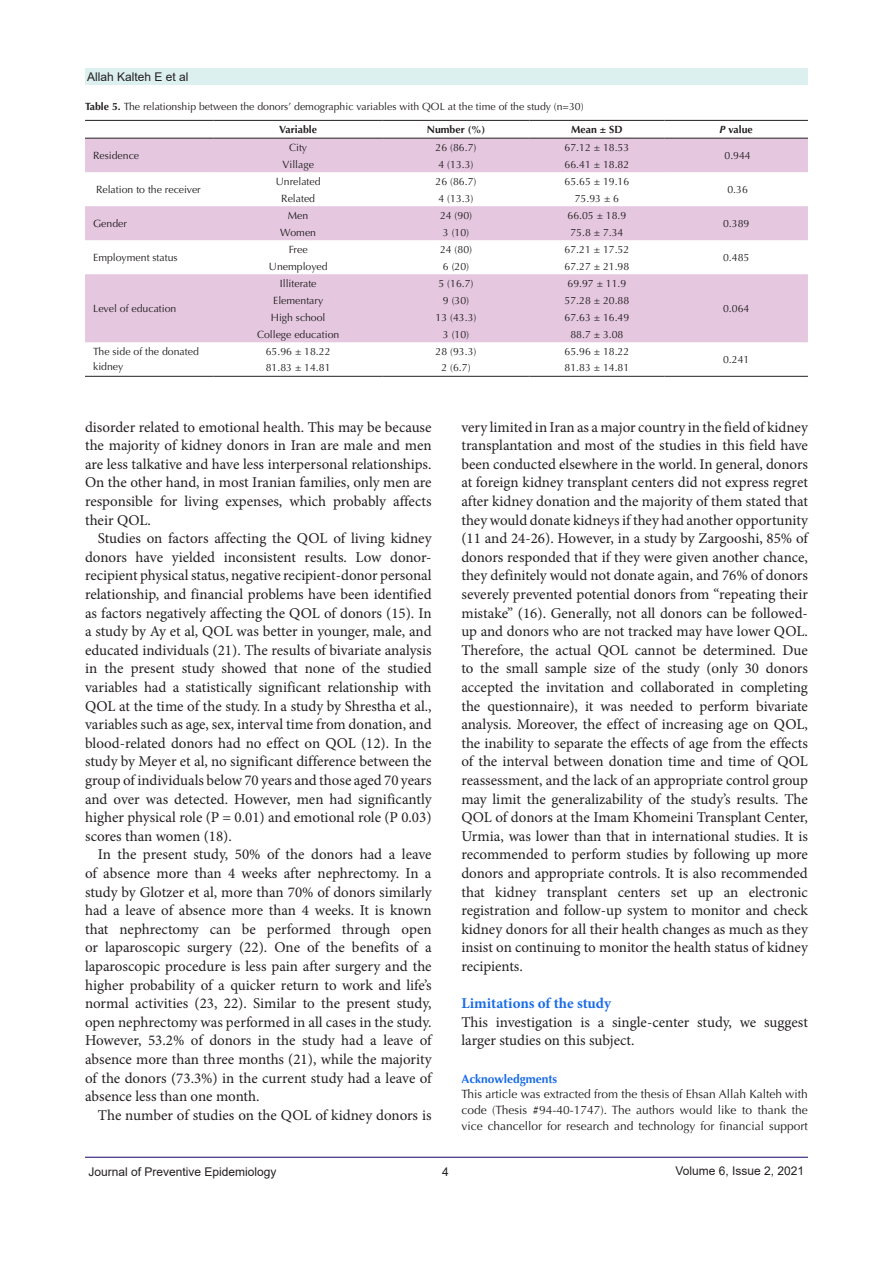
<style>
.page{position:relative;width:893px;height:1263px;background:#fff}
.page>*{position:absolute;margin:0;border:0;box-sizing:border-box;transform-origin:0 0}
.t1{font:15px/18.6px "Minion Pro";color:#231f20;text-align:justify}
.t2{font:700 15px "Minion Pro";color:#196ce8}
.t3{font:12px/15.8px "Optima LT Std";color:#231f20;text-align:justify}
.t4{font:12px "Arial";color:#231f20}
.t5{font:700 12px "Optima LT Std";color:#196ce8}
.t6{font:10.5px/15px "Optima LT Std";color:#231f20}
.t7{font:700 10.5px "Optima LT Std";color:#231f20}
.s1{font-weight:700}
.s2{font-style:italic}
</style>
<div class="page">
<div style="left:85px;top:69px;width:723px;height:16px;background:#dcf0f0"></div>
<hr style="left:85px;top:1157px;width:723px;height:1px;background:#190066">
<svg style="left:85px;top:139px;width:723px;height:203px;fill:#e5c8e0"></svg>
<hr style="left:85px;top:120px;width:129px;height:1px;background:#231f20">
<hr style="left:214px;top:120px;width:169px;height:1px;background:#231f20">
<hr style="left:383px;top:120px;width:146px;height:1px;background:#231f20">
<hr style="left:529px;top:120px;width:135px;height:1px;background:#231f20">
<hr style="left:664px;top:120px;width:144px;height:1px;background:#231f20">
<hr style="left:85px;top:138px;width:129px;height:1px;background:#231f20">
<hr style="left:214px;top:138px;width:169px;height:1px;background:#231f20">
<hr style="left:383px;top:138px;width:146px;height:1px;background:#231f20">
<hr style="left:529px;top:138px;width:135px;height:1px;background:#231f20">
<hr style="left:664px;top:138px;width:144px;height:1px;background:#231f20">
<hr style="left:85px;top:376px;width:129px;height:1px;background:#231f20">
<hr style="left:214px;top:376px;width:169px;height:1px;background:#231f20">
<hr style="left:383px;top:376px;width:146px;height:1px;background:#231f20">
<hr style="left:529px;top:376px;width:135px;height:1px;background:#231f20">
<hr style="left:664px;top:376px;width:144px;height:1px;background:#231f20">
<p class="t4" style="left:87px;top:69px;width:103px">Allah Kalteh E et al</p>
<p class="t6" style="left:85px;top:99px;width:500px"><span class="s1">Table 5.</span> The relationship between the donors’ demographic variables with QOL at the time of the study (n=30)</p>
<p class="t7" style="left:279px;top:123px;width:39px">Variable</p>
<p class="t7" style="left:427px;top:123px;width:60px">Number (%)</p>
<p class="t7" style="left:571px;top:123px;width:53px">Mean ± SD</p>
<p class="t7" style="left:720px;top:123px;width:35px"><span class="s2">P</span> value</p>
<p class="t6" style="left:93px;top:148px;width:48px">Residence</p>
<p class="t6" style="left:289px;top:140px;width:20px">City</p>
<p class="t6" style="left:436px;top:140px;width:42px">26 (86.7)</p>
<p class="t6" style="left:565px;top:140px;width:66px">67.12 ± 18.53</p>
<p class="t6" style="left:724px;top:148px;width:28px">0.944</p>
<p class="t6" style="left:282px;top:157px;width:33px">Village</p>
<p class="t6" style="left:439px;top:157px;width:37px">4 (13.3)</p>
<p class="t6" style="left:565px;top:157px;width:66px">66.41 ± 18.82</p>
<p class="t6" style="left:96px;top:182px;width:106px">Relation to the receiver</p>
<p class="t6" style="left:93px;top:216px;width:35px">Gender</p>
<p class="t6" style="left:93px;top:250px;width:86px">Employment status</p>
<p class="t6" style="left:93px;top:301px;width:85px">Level of education</p>
<p class="t6" style="left:276px;top:174px;width:46px">Unrelated</p>
<p class="t6" style="left:436px;top:174px;width:42px">26 (86.7)</p>
<p class="t6" style="left:565px;top:174px;width:66px">65.65 ± 19.16</p>
<p class="t6" style="left:281px;top:191px;width:35px">Related</p>
<p class="t6" style="left:439px;top:191px;width:37px">4 (13.3)</p>
<p class="t6" style="left:575px;top:191px;width:46px">75.93 ± 6</p>
<p class="t6" style="left:288px;top:208px;width:22px">Men</p>
<p class="t6" style="left:440px;top:208px;width:34px">24 (90)</p>
<p class="t6" style="left:567px;top:208px;width:60px">66.05 ± 18.9</p>
<p class="t6" style="left:280px;top:225px;width:37px">Women</p>
<p class="t6" style="left:443px;top:225px;width:28px">3 (10)</p>
<p class="t6" style="left:570px;top:225px;width:55px">75.8 ± 7.34</p>
<p class="t6" style="left:289px;top:242px;width:20px">Free</p>
<p class="t6" style="left:440px;top:242px;width:34px">24 (80)</p>
<p class="t6" style="left:565px;top:242px;width:66px">67.21 ± 17.52</p>
<p class="t6" style="left:269px;top:259px;width:60px">Unemployed</p>
<p class="t6" style="left:443px;top:259px;width:28px">6 (20)</p>
<p class="t6" style="left:565px;top:259px;width:66px">67.27 ± 21.98</p>
<p class="t6" style="left:280px;top:276px;width:38px">Illiterate</p>
<p class="t6" style="left:439px;top:276px;width:37px">5 (16.7)</p>
<p class="t6" style="left:567px;top:276px;width:60px">69.97 ± 11.9</p>
<p class="t6" style="left:273px;top:293px;width:52px">Elementary</p>
<p class="t6" style="left:443px;top:293px;width:28px">9 (30)</p>
<p class="t6" style="left:565px;top:293px;width:66px">57.28 ± 20.88</p>
<p class="t6" style="left:271px;top:310px;width:56px">High school</p>
<p class="t6" style="left:436px;top:310px;width:42px">13 (43.3)</p>
<p class="t6" style="left:565px;top:310px;width:66px">67.63 ± 16.49</p>
<p class="t6" style="left:257px;top:327px;width:84px">College education</p>
<p class="t6" style="left:443px;top:327px;width:28px">3 (10)</p>
<p class="t6" style="left:570px;top:327px;width:55px">88.7 ± 3.08</p>
<p class="t6" style="left:93px;top:345px;width:107px">The side of the donated kidney</p>
<p class="t6" style="left:266px;top:344px;width:66px">65.96 ± 18.22</p>
<p class="t6" style="left:436px;top:344px;width:42px">28 (93.3)</p>
<p class="t6" style="left:565px;top:344px;width:66px">65.96 ± 18.22</p>
<p class="t6" style="left:266px;top:361px;width:66px">81.83 ± 14.81</p>
<p class="t6" style="left:441px;top:361px;width:31px">2 (6.7)</p>
<p class="t6" style="left:565px;top:361px;width:66px">81.83 ± 14.81</p>
<p class="t6" style="left:727px;top:182px;width:22px">0.36</p>
<p class="t6" style="left:723px;top:216px;width:28px">0.389</p>
<p class="t6" style="left:723px;top:250px;width:28px">0.485</p>
<p class="t6" style="left:723px;top:301px;width:28px">0.064</p>
<p class="t6" style="left:723px;top:352px;width:28px">0.241</p>
<p class="t1" style="left:85px;top:417px;width:348px">disorder related to emotional health. This may be because the majority of kidney donors in Iran are male and men are less talkative and have less interpersonal relationships.<br>On the other hand, in most Iranian families, only men are responsible for living expenses, which probably affects their QOL.</p>
<p class="t1" style="left:85px;top:529px;width:348px;text-indent:13px">Studies on factors affecting the QOL of living kidney donors have yielded inconsistent results. Low donor&shy;recipient physical status, negative recipient-donor personal relationship, and financial problems have been identified as factors negatively affecting the QOL of donors (15). In a study by Ay et al, QOL was better in younger, male, and educated individuals (21). The results of bivariate analysis in the present study showed that none of the studied variables had a statistically significant relationship with QOL at the time of the study. In a study by Shrestha et al., variables such as age, sex, interval time from donation, and blood-related donors had no effect on QOL (12). In the study by Meyer et al, no significant difference between the group of individuals below 70 years and those aged 70 years and over was detected. However, men had significantly higher physical role (P = 0.01) and emotional role (P 0.03) scores than women (18).</p>
<p class="t1" style="left:85px;top:845px;width:348px;text-indent:13px">In the present study, 50% of the donors had a leave of absence more than 4 weeks after nephrectomy. In a study by Glotzer et al, more than 70% of donors similarly had a leave of absence more than 4 weeks. It is known that nephrectomy can be performed through open or laparoscopic surgery (22). One of the benefits of a laparoscopic procedure is less pain after surgery and the higher probability of a quicker return to work and life’s normal activities (23, 22). Similar to the present study, open nephrectomy was performed in all cases in the study.<br>However, 53.2% of donors in the study had a leave of absence more than three months (21), while the majority of the donors (73.3%) in the current study had a leave of absence less than one month.</p>
<p class="t1" style="left:98px;top:1106px;width:335px">The number of studies on the QOL of kidney donors is</p>
<p class="t1" style="left:461px;top:417px;width:348px">very limited in Iran as a major country in the field of kidney transplantation and most of the studies in this field have been conducted elsewhere in the world. In general, donors at foreign kidney transplant centers did not express regret after kidney donation and the majority of them stated that they would donate kidneys if they had another opportunity (11 and 24-26). However, in a study by Zargooshi, 85% of donors responded that if they were given another chance, they definitely would not donate again, and 76% of donors severely prevented potential donors from “repeating their mistake” (16). Generally, not all donors can be followed&shy;up and donors who are not tracked may have lower QOL.<br>Therefore, the actual QOL cannot be determined. Due to the small sample size of the study (only 30 donors accepted the invitation and collaborated in completing the questionnaire), it was needed to perform bivariate analysis. Moreover, the effect of increasing age on QOL, the inability to separate the effects of age from the effects of the interval between donation time and time of QOL reassessment, and the lack of an appropriate control group may limit the generalizability of the study’s results. The QOL of donors at the Imam Khomeini Transplant Center, Urmia, was lower than that in international studies. It is recommended to perform studies by following up more donors and appropriate controls. It is also recommended that kidney transplant centers set up an electronic registration and follow-up system to monitor and check kidney donors for all their health changes as much as they insist on continuing to monitor the health status of kidney recipients.</p>
<p class="t2" style="left:461px;top:993px;width:151px">Limitations of the study</p>
<p class="t1" style="left:461px;top:1013px;width:348px">This investigation is a single-center study, we suggest larger studies on this subject.</p>
<p class="t5" style="left:461px;top:1071px;width:97px">Acknowledgments</p>
<p class="t3" style="left:461px;top:1086px;width:348px">This article was extracted from the thesis of Ehsan Allah Kalteh with code (Thesis #94-40-1747). The authors would like to thank the vice chancellor for research and technology for financial support</p>
<p class="t4" style="left:88px;top:1163px;width:190px">Journal of Preventive Epidemiology</p>
<p class="t4" style="left:442px;top:1163px;width:8px">4</p>
<p class="t4" style="left:675px;top:1162px;width:130px">Volume 6, Issue 2, 2021</p>
</div>
